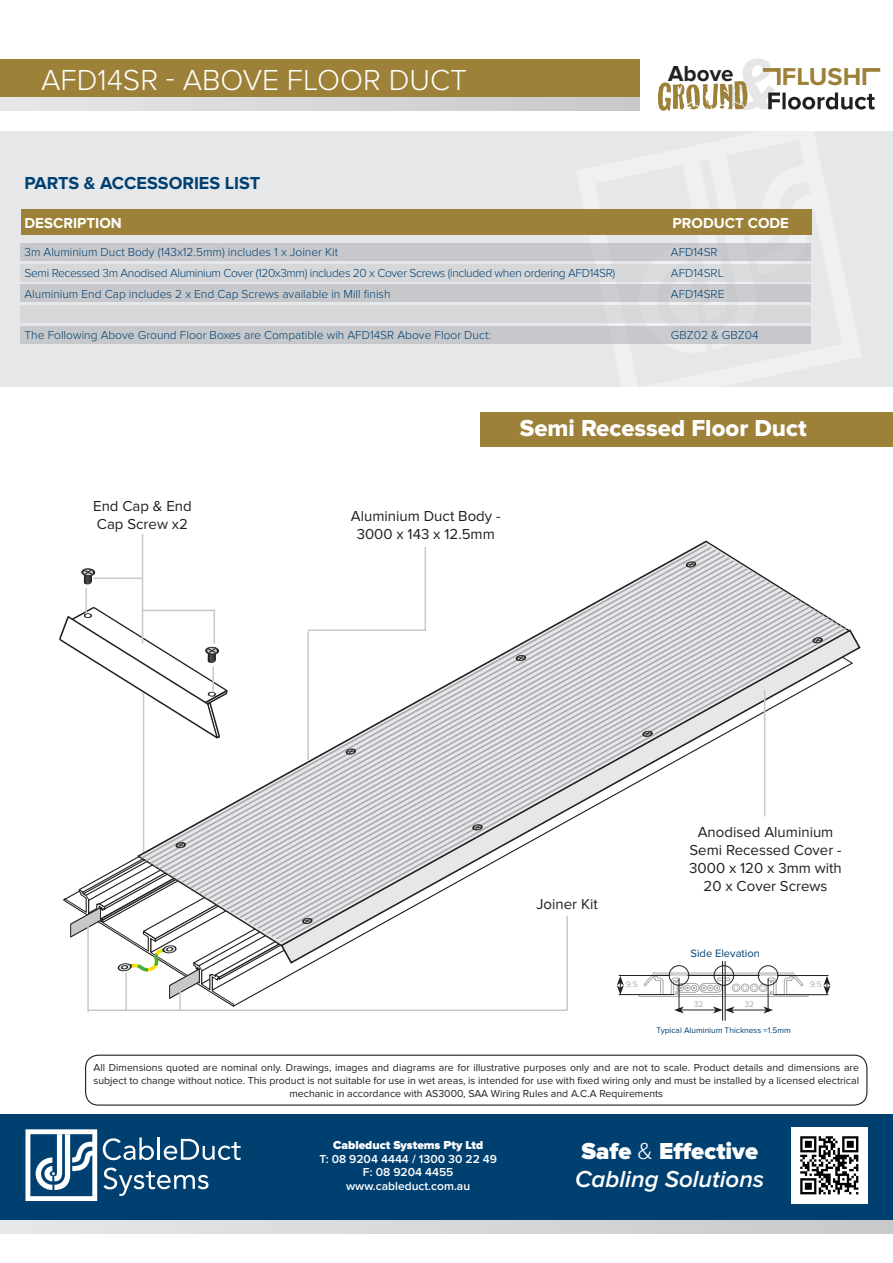
<style>
.page{position:relative;width:893px;height:1263px;background:#fff}
.page>*{position:absolute;margin:0;border:0;box-sizing:border-box;transform-origin:0 0}
.t1{font:italic 700 75px "Proxima Nova";color:#c7c8ca}
.t2{font:300 30px "Proxima Nova";color:#fff}
.t3{font:700 25.35px "Proxima Nova";color:#9d8138}
.t4{font:italic 600 24px/28.8px "Proxima Nova";color:#fff}
.t5{font:24px "Proxima Nova Extrabld";color:#fff}
.t6{font:700 22.5px "Proxima Nova";color:#231f20}
.t7{font:700 18px "Proxima Nova";color:#004071}
.t8{font:15px/18px "Proxima Nova";color:#231f20;text-align:center}
.t9{font:700 15px "Proxima Nova";color:#fff}
.t10{font:300 12px/20.9px "Proxima Nova";letter-spacing:-.03em;color:#004071}
.t11{font:300 12px/20.9px "Proxima Nova";color:#004071}
.t12{font:600 12px/13.5px "Proxima Nova";color:#fff;text-align:center}
.t13{font:900 12px "Proxima Nova";color:#fff}
.t14{font:11.1px "Proxima Nova";color:#004071}
.t15{font:10.5px/12.6px "Proxima Nova";color:#231f20;text-align:center}
.t16{font:8.4px "Proxima Nova";color:#004071}
.t17{font:8.4px "Proxima Nova";color:#a8a9ad}
.s1{font-weight:900;font-style:normal}
.s2{font-weight:300;font-style:normal}
</style>
<div class="page">
<div style="left:0;top:132px;width:893px;height:255px;background:#e6e7e9"></div>
<svg style="left:576px;top:131px;width:286px;height:213px"></svg>
<div style="left:0;top:60px;width:640px;height:38px;background:#9d8138"></div>
<div style="left:0;top:1114px;width:893px;height:106px;background:#004071"></div>
<svg style="left:0;top:1220px;width:893px;height:13px;background:#d6d7d9"></svg>
<svg style="left:762px;top:68px;width:119px;height:42px"></svg>
<svg style="left:658px;top:81px;width:89px;height:30px"></svg>
<img style="left:791px;top:1127px;width:76px;height:76px">
<svg style="left:26px;top:1129px;width:71px;height:72px"></svg>
<svg style="left:103px;top:1137px;width:51px;height:23px"></svg>
<hr style="left:158px;top:1137px;width:2px;height:23px;background:#fff">
<svg style="left:164px;top:1139px;width:77px;height:21px"></svg>
<svg style="left:103px;top:1167px;width:105px;height:29px"></svg>
<div style="left:85px;top:1054px;width:782px;height:52px;border:1px solid #231f20;border-radius:13px"></div>
<div style="left:480px;top:412px;width:413px;height:34px;background:#9d8138"></div>
<svg style="left:279px;top:629px;width:582px;height:336px"></svg>
<svg style="left:139px;top:542px;width:570px;height:318px"></svg>
<svg style="left:0;top:98px;width:640px;height:13px;background:#d6d7d9"></svg>
<div style="left:21px;top:210px;width:791px;height:25px;background:#9d8138"></div>
<div style="left:20px;top:244px;width:791px;height:17px;background:#c7c8cb"></div>
<div style="left:20px;top:264px;width:791px;height:17px;background:#d6d7d9"></div>
<div style="left:20px;top:285px;width:791px;height:17px;background:#c7c8cb"></div>
<div style="left:20px;top:306px;width:791px;height:17px;background:#d6d7d9"></div>
<div style="left:20px;top:326px;width:791px;height:17px;background:#c7c8cb"></div>
<hr style="left:94px;top:577px;width:49px;height:2px;background:#c7c8ca">
<hr style="left:214px;top:610px;width:1px;height:34px;background:#c7c8ca">
<hr style="left:142px;top:610px;width:73px;height:1px;background:#c7c8ca">
<hr style="left:212px;top:667px;width:2px;height:25px;background:#c7c8ca">
<hr style="left:85px;top:588px;width:2px;height:25px;background:#c7c8ca">
<hr style="left:142px;top:534px;width:1px;height:109px;background:#c7c8ca">
<svg style="left:684px;top:560px;width:14px;height:9px"></svg>
<svg style="left:811px;top:636px;width:13px;height:8px"></svg>
<svg style="left:514px;top:654px;width:14px;height:8px"></svg>
<svg style="left:641px;top:730px;width:13px;height:8px"></svg>
<svg style="left:344px;top:747px;width:14px;height:9px"></svg>
<svg style="left:470px;top:823px;width:14px;height:8px"></svg>
<svg style="left:174px;top:841px;width:14px;height:8px"></svg>
<svg style="left:300px;top:917px;width:14px;height:8px"></svg>
<hr style="left:307px;top:631px;width:2px;height:129px;background:#c7c8ca">
<hr style="left:425px;top:547px;width:1px;height:83px;background:#c7c8ca">
<hr style="left:308px;top:629px;width:118px;height:2px;background:#c7c8ca">
<hr style="left:764px;top:690px;width:1px;height:126px;background:#c7c8ca">
<hr style="left:566px;top:916px;width:2px;height:95px;background:#c7c8ca">
<hr style="left:179px;top:985px;width:2px;height:24px;background:#c7c8ca">
<hr style="left:125px;top:972px;width:2px;height:39px;background:#c7c8ca">
<hr style="left:87px;top:918px;width:2px;height:94px;background:#c7c8ca">
<hr style="left:88px;top:1009px;width:479px;height:2px;background:#c7c8ca">
<svg style="left:64px;top:879px;width:171px;height:129px"></svg>
<svg style="left:638px;top:971px;width:171px;height:26px"></svg>
<hr style="left:722px;top:961px;width:1px;height:59px;background:#231f20">
<svg style="left:823px;top:976px;width:7px;height:19px"></svg>
<div style="left:669px;top:965px;width:20px;height:21px;border:1px solid #231f20;border-radius:50%"></div>
<hr style="left:679px;top:978px;width:1px;height:34px;background:#231f20">
<hr style="left:619px;top:975px;width:51px;height:1px;background:#231f20">
<hr style="left:681px;top:1009px;width:34px;height:1px;background:#231f20">
<svg style="left:674px;top:1006px;width:10px;height:7px"></svg>
<svg style="left:617px;top:976px;width:7px;height:19px"></svg>
<div style="left:758px;top:965px;width:20px;height:21px;border:1px solid #231f20;border-radius:50%"></div>
<hr style="left:768px;top:979px;width:1px;height:33px;background:#231f20">
<hr style="left:777px;top:975px;width:51px;height:1px;background:#231f20">
<hr style="left:732px;top:1009px;width:34px;height:1px;background:#231f20">
<svg style="left:713px;top:1006px;width:21px;height:7px"></svg>
<svg style="left:763px;top:1006px;width:10px;height:7px"></svg>
<hr style="left:619px;top:994px;width:55px;height:1px;background:#231f20">
<hr style="left:773px;top:994px;width:55px;height:1px;background:#231f20">
<hr style="left:725px;top:961px;width:1px;height:59px;background:#231f20">
<div style="left:714px;top:965px;width:20px;height:21px;border:1px solid #231f20;border-radius:50%"></div>
<hr style="left:687px;top:975px;width:73px;height:1px;background:#231f20">
<h1 class="t1" style="left:729px;top:42px;width:50px">&amp;</h1>
<h2 class="t2" style="left:41px;top:62px;width:428px">AFD14SR - above FLOO R Duct</h2>
<h3 class="t6" style="left:668px;top:61px;width:67px">ABOVE</h3>
<h3 class="t3" style="left:782px;top:62px;width:81px">FLUSH</h3>
<h3 class="t7" style="left:25px;top:172px;width:237px">PARTS &amp; ACCESSORIES LIST</h3>
<h3 class="t9" style="left:25px;top:215px;width:99px">DESCRIPTION</h3>
<h3 class="t9" style="left:673px;top:215px;width:118px">PRODUCT CODE</h3>
<p class="t10" style="left:25px;top:242px;width:592px">3m Aluminium Duct Body (143x12.5mm) includes 1 x Joiner Kit<br>Semi Recessed 3m Anodised Aluminium Cover (120x3mm) includes 20 x Cover Screws (included when ordering AFD14SR)<br>Aluminium End Cap includes 2 x End Cap Screws available in Mill finish</p>
<p class="t11" style="left:25px;top:325px;width:468px">The Following Above Ground Floor Boxes are Compatible wih AFD14SR Above Floor Duct:</p>
<p class="t11" style="left:671px;top:242px;width:54px">AFD14SR<br>AFD14SRL<br>AFD14SRE</p>
<p class="t11" style="left:671px;top:325px;width:89px">GBZ02 &amp; GBZ04</p>
<h3 class="t5" style="left:520px;top:414px;width:288px">Semi Recessed Floor Duct</h3>
<h3 class="t8" style="left:93px;top:497px;width:100px;text-align:left">End Cap &amp; End<br>Cap Screw x2</h3>
<h3 class="t8" style="left:351px;top:508px;width:151px">Aluminium Duct Body -<br>3000 x 143 x 12.5mm</h3>
<h3 class="t8" style="left:536px;top:896px;width:63px">Joiner Kit</h3>
<h3 class="t8" style="left:689px;top:823px;width:154px">Anodised Aluminium<br>Semi Recessed Cover -<br>3000 x 120 x 3mm with<br>20 x Cover Screws</h3>
<p class="t14" style="left:691px;top:947px;width:71px">Side Elevation</p>
<p class="t17" style="left:626px;top:980px;width:13px">9.5</p>
<p class="t17" style="left:810px;top:980px;width:13px">9.5</p>
<p class="t17" style="left:694px;top:999px;width:11px">32</p>
<p class="t17" style="left:744px;top:999px;width:11px">32</p>
<p class="t16" style="left:656px;top:1026px;width:136px">Typical Aluminium Thickness =1.5mm</p>
<p class="t15" style="left:94px;top:1062px;width:767px">All Dimensions quoted are nominal only. Drawings, images and diagrams are for illustrative purposes only and are not to scale. Product details and dimensions are subject to change without notice. This product is not suitable for use in wet areas, is intended for use with fixed wiring only and must be installed by a licensed electrical mechanic in accordance with AS3000, SAA Wiring Rules and A.C.A Requirements</p>
<p class="t13" style="left:333px;top:1138px;width:152px">Cableduct Systems Pty Ltd</p>
<p class="t12" style="left:319px;top:1152px;width:179px">T: 08 9204 4444 / 1300 30 22 49<br>F: 08 9204 4455 www.cableduct.com.au</p>
<h3 class="t4" style="left:575px;top:1137px;width:191px"><span class="s1">Safe</span> <span class="s2">&amp;</span> <span class="s1">Effective<br></span>Cabling Solutions</h3>
</div>
